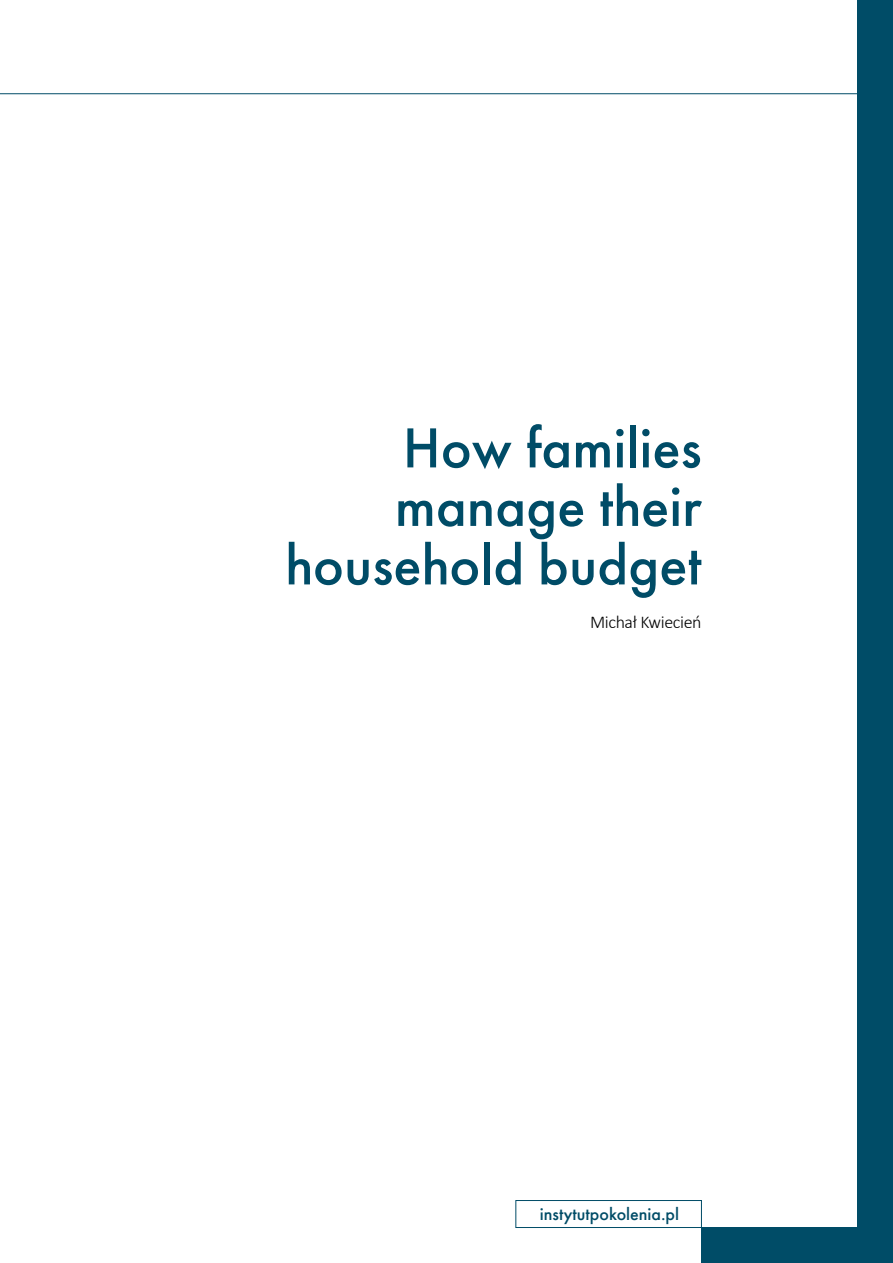
<style>
.page{position:relative;width:893px;height:1263px;background:#fff}
.page>*{position:absolute;margin:0;border:0;box-sizing:border-box;transform-origin:0 0}
.t1{font:500 58.5px/58.5px "Futura PT";color:#004c67;text-align:right}
.t2{font:500 18px "Futura PT";color:#004c67}
.t3{font:300 18px "Calibri";letter-spacing:-.02em;color:#000}
</style>
<div class="page">
<div style="left:857px;top:0;width:36px;height:1263px;background:#004c67"></div>
<div style="left:702px;top:1227px;width:191px;height:36px;background:#004c67"></div>
<hr style="left:0;top:93px;width:893px;height:1px;background:#004c67">
<div style="left:516px;top:1200px;width:186px;height:28px;border:1px solid #004c67"></div>
<p class="t1" style="left:285px;top:419px;width:418px">How families manage their household budget</p>
<p class="t3" style="left:590px;top:611px;width:113px">Michał Kwiecień</p>
<p class="t2" style="left:540px;top:1203px;width:141px">instytutpokolenia.pl</p>
</div>
